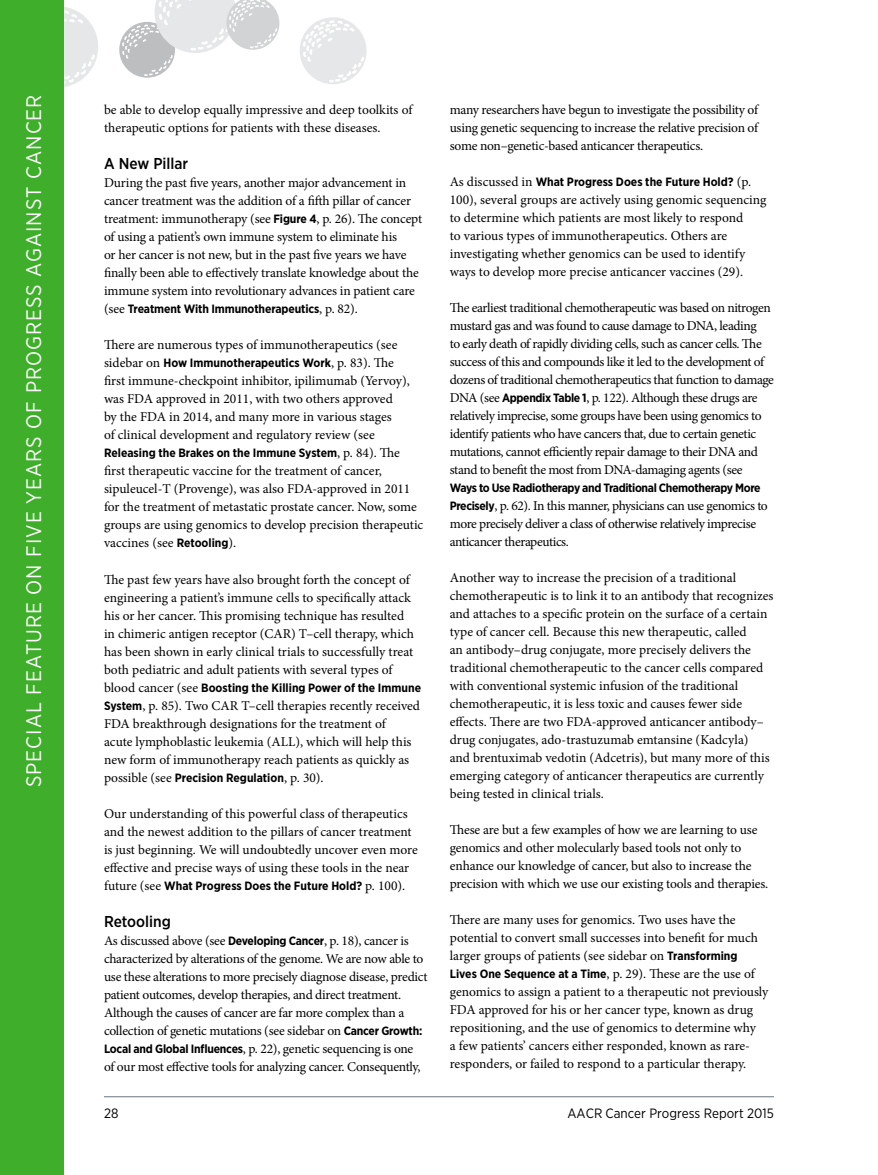
<style>
.page{position:relative;width:878px;height:1175px;background:#fff}
.page>*{position:absolute;margin:0;border:0;box-sizing:border-box;transform-origin:0 0}
.t1{font:21px "Gotham Narrow";letter-spacing:.05em;color:#fff}
.t2{font:500 15.75px "Gotham Narrow";color:#000}
.t3{font:13.5px/18px "Minion Pro";letter-spacing:-.01em;color:#000}
.t4{font:13.5px/18px "Minion Pro";letter-spacing:-.035em;color:#000}
.t5{font:13.5px "Gotham Narrow";color:#000}
.t6{font:700 12px "Gotham Narrow";color:#000}
.t7{font:700 12px "Gotham Narrow";letter-spacing:-.03em;color:#000}
.s1{font-family:"Gotham Narrow";font-weight:700;font-size:12px}
.s2{font-family:"Minion Pro";font-weight:400;font-size:13.5px}
</style>
<div class="page">
<hr style="left:104px;top:1096px;width:670px;height:1px;background:#6a747b">
<svg style="left:119px;top:22px;width:56px;height:56px"></svg>
<svg style="left:64px;top:10px;width:31px;height:75px"></svg>
<svg style="left:122px;top:0;width:157px;height:76px"></svg>
<div style="left:299px;top:17px;width:67px;height:67px;background:#e6e7e8;border-radius:50%"></div>
<svg style="left:302px;top:20px;width:62px;height:63px"></svg>
<div style="left:0;top:0;width:64px;height:1174px;background:#3fae2a"></div>
<h1 class="t1" style="left:21px;top:787px;width:692px;rotate:-90deg">SPECIAL FEATURE ON FIVE YEARS OF PROGRESS AGAINST CANCER</h1>
<p class="t3" style="left:104px;top:101px;width:310px">be able to develop equally impressive and deep toolkits of therapeutic options for patients with these diseases.</p>
<p class="t2" style="left:104px;top:154px;width:86px">A New Pillar</p>
<p class="t3" style="left:104px;top:174px;width:320px">During the past five years, another major advancement in cancer treatment was the addition of a fifth pillar of cancer treatment: immunotherapy (see <span class="s1">Figure 4</span>, p. 26). The concept of using a patient’s own immune system to eliminate his<br>or her cancer is not new, but in the past five years we have finally been able to effectively translate knowledge about the immune system into revolutionary advances in patient care</p>
<p class="t6" style="left:104px;top:301px;width:255px"><span class="s2">(see</span> Treatment With Immunotherapeutics<span class="s2">, p. 82).</span></p>
<p class="t3" style="left:104px;top:336px;width:295px">There are numerous types of immunotherapeutics (see</p>
<p class="t6" style="left:104px;top:355px;width:291px"><span class="s2">sidebar on</span> How Immunotherapeutics Work<span class="s2">, p. 83). The</span></p>
<p class="t3" style="left:104px;top:372px;width:307px">first immune-checkpoint inhibitor, ipilimumab (Yervoy), was FDA approved in 2011, with two others approved<br>by the FDA in 2014, and many more in various stages<br>of clinical development and regulatory review (see</p>
<p class="t6" style="left:104px;top:445px;width:297px">Releasing the Brakes on the Immune System<span class="s2">, p. 84). The</span></p>
<p class="t3" style="left:104px;top:462px;width:321px">first therapeutic vaccine for the treatment of cancer, sipuleucel-T (Provenge), was also FDA-approved in 2011 for the treatment of metastatic prostate cancer. Now, some groups are using genomics to develop precision therapeutic vaccines (see <span class="s1">Retooling</span>).</p>
<p class="t3" style="left:104px;top:570px;width:311px">The past few years have also brought forth the concept of engineering a patient’s immune cells to specifically attack his or her cancer. This promising technique has resulted in chimeric antigen receptor (CAR) T–cell therapy, which has been shown in early clinical trials to successfully treat both pediatric and adult patients with several types of</p>
<p class="t6" style="left:104px;top:679px;width:318px"><span class="s2">blood cancer (see</span> Boosting the Killing Power of the Immune</p>
<p class="t3" style="left:104px;top:696px;width:317px"><span class="s1">System</span>, p. 85). Two CAR T–cell therapies recently received FDA breakthrough designations for the treatment of<br>acute lymphoblastic leukemia (ALL), which will help this new form of immunotherapy reach patients as quickly as possible (see <span class="s1">Precision Regulation</span>, p. 30).</p>
<p class="t3" style="left:104px;top:804px;width:315px">Our understanding of this powerful class of therapeutics and the newest addition to the pillars of cancer treatment is just beginning. We will undoubtedly uncover even more effective and precise ways of using these tools in the near</p>
<p class="t6" style="left:104px;top:877px;width:303px"><span class="s2">future (see</span> What Progress Does the Future Hold? <span class="s2">p. 100).</span></p>
<p class="t2" style="left:104px;top:911px;width:68px">Retooling</p>
<p class="t3" style="left:104px;top:932px;width:325px">As discussed above (see <span class="s1">Developing Cancer</span>, p. 18), cancer is characterized by alterations of the genome. We are now able to use these alterations to more precisely diagnose disease, predict patient outcomes, develop therapies, and direct treatment.<br>Although the causes of cancer are far more complex than a collection of genetic mutations (see sidebar on <span class="s1">Cancer Growth:<br>Local and Global Influences</span>, p. 22), genetic sequencing is one<br>of our most effective tools for analyzing cancer. Consequently,</p>
<p class="t3" style="left:450px;top:101px;width:310px;text-align:justify">many researchers have begun to investigate the possibility of using genetic sequencing to increase the relative precision of some non–genetic-based anticancer therapeutics.</p>
<p class="t6" style="left:450px;top:174px;width:303px"><span class="s2">As discussed in</span> What Progress Does the Future Hold? <span class="s2">(p.</span></p>
<p class="t3" style="left:450px;top:191px;width:318px">100), several groups are actively using genomic sequencing to determine which patients are most likely to respond<br>to various types of immunotherapeutics. Others are investigating whether genomics can be used to identify ways to develop more precise anticancer vaccines (29).</p>
<p class="t4" style="left:450px;top:299px;width:326px">The earliest traditional chemotherapeutic was based on nitrogen mustard gas and was found to cause damage to DNA, leading<br>to early death of rapidly dividing cells, such as cancer cells. The success of this and compounds like it led to the development of dozens of traditional chemotherapeutics that function to damage DNA (see <span class="s1">Appendix Table 1</span>, p. 122). Although these drugs are relatively imprecise, some groups have been using genomics to identify patients who have cancers that, due to certain genetic mutations, cannot efficiently repair damage to their DNA and stand to benefit the most from DNA-damaging agents (see</p>
<p class="t7" style="left:450px;top:480px;width:312px">Ways to Use Radiotherapy and Traditional Chemotherapy More</p>
<p class="t4" style="left:450px;top:497px;width:319px"><span class="s1">Precisely</span>, p. 62). In this manner, physicians can use genomics to more precisely deliver a class of otherwise relatively imprecise anticancer therapeutics.</p>
<p class="t3" style="left:450px;top:569px;width:325px">Another way to increase the precision of a traditional chemotherapeutic is to link it to an antibody that recognizes and attaches to a specific protein on the surface of a certain type of cancer cell. Because this new therapeutic, called<br>an antibody–drug conjugate, more precisely delivers the traditional chemotherapeutic to the cancer cells compared with conventional systemic infusion of the traditional chemotherapeutic, it is less toxic and causes fewer side effects. There are two FDA-approved anticancer antibody– drug conjugates, ado-trastuzumab emtansine (Kadcyla)<br>and brentuximab vedotin (Adcetris), but many more of this emerging category of anticancer therapeutics are currently being tested in clinical trials.</p>
<p class="t3" style="left:450px;top:820px;width:320px">These are but a few examples of how we are learning to use genomics and other molecularly based tools not only to enhance our knowledge of cancer, but also to increase the precision with which we use our existing tools and therapies.</p>
<p class="t3" style="left:450px;top:910px;width:309px">There are many uses for genomics. Two uses have the potential to convert small successes into benefit for much larger groups of patients (see sidebar on <span class="s1">Transforming</span></p>
<p class="t6" style="left:450px;top:966px;width:306px">Lives One Sequence at a Time<span class="s2">, p. 29). These are the use of</span></p>
<p class="t3" style="left:450px;top:983px;width:320px">genomics to assign a patient to a therapeutic not previously FDA approved for his or her cancer type, known as drug repositioning, and the use of genomics to determine why<br>a few patients’ cancers either responded, known as rare&shy;responders, or failed to respond to a particular therapy.</p>
<p class="t5" style="left:104px;top:1105px;width:16px">28</p>
<p class="t5" style="left:567px;top:1105px;width:6px">AACRC</p>
<p class="t5" style="left:613px;top:1105px;width:162px">ancer Progress Report 2015</p>
</div>
